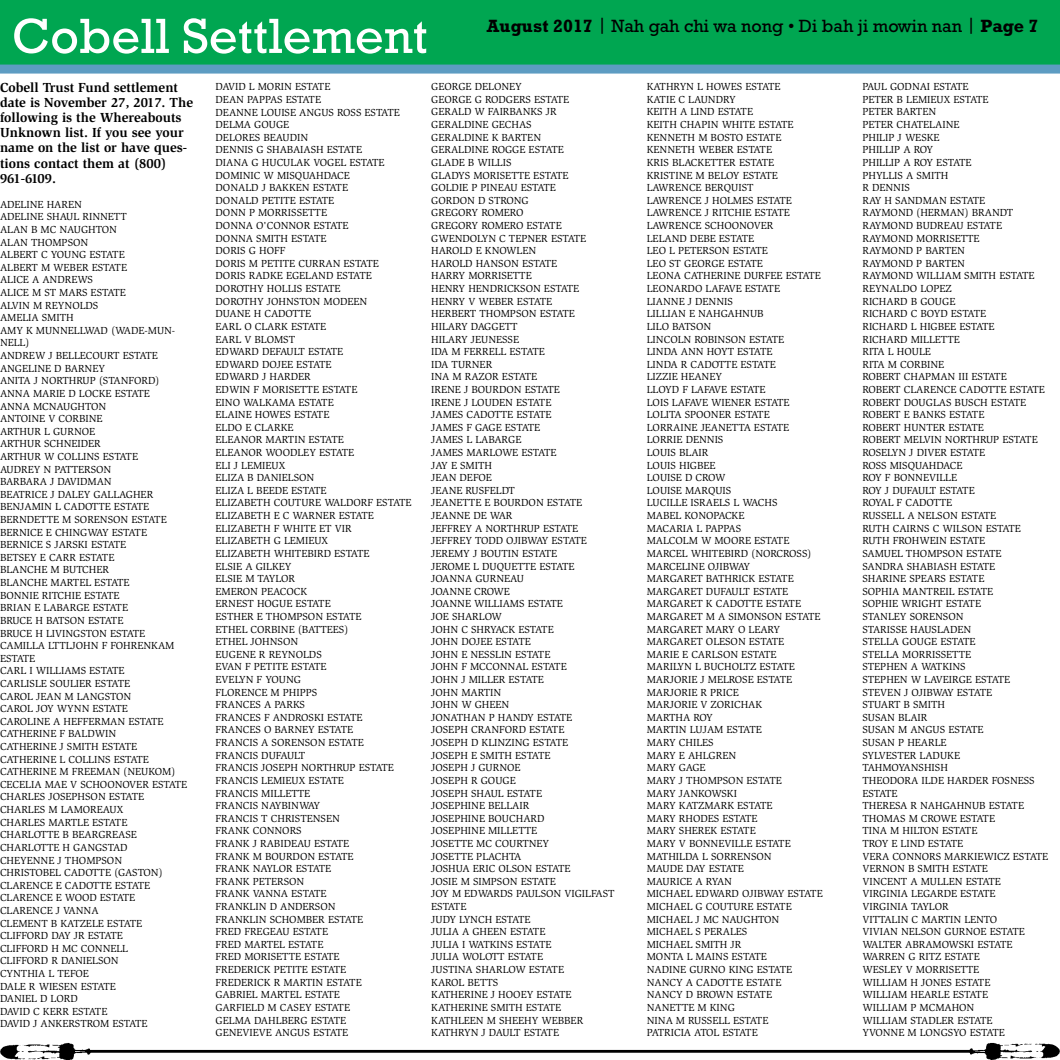
<style>
.page{position:relative;width:1060px;height:1060px;background:#fff}
.page>*{position:absolute;margin:0;border:0;box-sizing:border-box;transform-origin:0 0}
.t1{font:50.25px "Rockwell Std";color:#fff}
.t2{font:18px "Rockwell Std";color:#000}
.t3{font:700 13.5px/15px "Slimbach Std";color:#000}
.t4{font:10.5px/12.6px "Slimbach Std";color:#000}
.s1{font-weight:700}
</style>
<div class="page">
<div style="left:0;top:0;width:1059px;height:68px;background:#00a651"></div>
<div style="left:0;top:65px;width:1059px;height:9px;background:#5d9cc2"></div>
<img style="left:0;top:1042px;width:92px;height:17px">
<img style="left:967px;top:1042px;width:92px;height:17px">
<hr style="left:89px;top:1049px;width:881px;height:3px;background:#000">
<h1 class="t1" style="left:12px;top:7px;width:417px">Cobell Settlement</h1>
<h2 class="t2" style="left:486px;top:15px;width:553px"><span class="s1">August 2017</span> | Nah gah chi wa nong • Di bah ji mowin nan | <span class="s1">Page 7</span></h2>
<p class="t3" style="left:0;top:80px;width:194px">Cobell Trust Fund settlement date is November 27, 2017. The following is the Whereabouts<br>Unknown list. If you see your name on the list or have ques&shy;tions contact them at (800)<br>961-6109.</p>
<p class="t4" style="left:0;top:198px;width:189px">ADELINE HAREN<br>ADELINE SHAUL RINNETT<br>ALAN B MC NAUGHTON<br>ALAN THOMPSON<br>ALBERT C YOUNG ESTATE<br>ALBERT M WEBER ESTATE<br>ALICE A ANDREWS<br>ALICE M ST MARS ESTATE<br>ALVIN M REYNOLDS<br>AMELIA SMITH<br>AMY K MUNNELLWAD (WADE-MUN-<br>NELL)<br>ANDREW J BELLECOURT ESTATE<br>ANGELINE D BARNEY<br>ANITA J NORTHRUP (STANFORD)<br>ANNA MARIE D LOCKE ESTATE<br>ANNA MCNAUGHTON<br>ANTOINE V CORBINE<br>ARTHUR L GURNOE<br>ARTHUR SCHNEIDER<br>ARTHUR W COLLINS ESTATE<br>AUDREY N PATTERSON<br>BARBARA J DAVIDMAN<br>BEATRICE J DALEY GALLAGHER<br>BENJAMIN L CADOTTE ESTATE<br>BERNDETTE M SORENSON ESTATE<br>BERNICE E CHINGWAY ESTATE<br>BERNICE S JARSKI ESTATE<br>BETSEY E CARR ESTATE<br>BLANCHE M BUTCHER<br>BLANCHE MARTEL ESTATE<br>BONNIE RITCHIE ESTATE<br>BRIAN E LABARGE ESTATE<br>BRUCE H BATSON ESTATE<br>BRUCE H LIVINGSTON ESTATE<br>CAMILLA LTTLJOHN F FOHRENKAM<br>ESTATE<br>CARL I WILLIAMS ESTATE<br>CARLISLE SOULIER ESTATE<br>CAROL JEAN M LANGSTON<br>CAROL JOY WYNN ESTATE<br>CAROLINE A HEFFERMAN ESTATE<br>CATHERINE F BALDWIN<br>CATHERINE J SMITH ESTATE<br>CATHERINE L COLLINS ESTATE<br>CATHERINE M FREEMAN (NEUKOM)<br>CECELIA MAE V SCHOONOVER ESTATE<br>CHARLES JOSEPHSON ESTATE<br>CHARLES M LAMOREAUX<br>CHARLES MARTLE ESTATE<br>CHARLOTTE B BEARGREASE<br>CHARLOTTE H GANGSTAD<br>CHEYENNE J THOMPSON<br>CHRISTOBEL CADOTTE (GASTON)<br>CLARENCE E CADOTTE ESTATE<br>CLARENCE E WOOD ESTATE<br>CLARENCE J VANNA<br>CLEMENT B KATZELE ESTATE<br>CLIFFORD DAY JR ESTATE<br>CLIFFORD H MC CONNELL<br>CLIFFORD R DANIELSON<br>CYNTHIA L TEFOE<br>DALE R WIESEN ESTATE<br>DANIEL D LORD<br>DAVID C KERR ESTATE<br>DAVID J ANKERSTROM ESTATE</p>
<p class="t4" style="left:215px;top:80px;width:197px">DAVID L MORIN ESTATE<br>DEAN PAPPAS ESTATE<br>DEANNE LOUISE ANGUS ROSS ESTATE<br>DELMA GOUGE<br>DELORES BEAUDIN<br>DENNIS G SHABAIASH ESTATE<br>DIANA G HUCULAK VOGEL ESTATE<br>DOMINIC W MISQUAHDACE<br>DONALD J BAKKEN ESTATE<br>DONALD PETITE ESTATE<br>DONN P MORRISSETTE<br>DONNA O'CONNOR ESTATE<br>DONNA SMITH ESTATE<br>DORIS G HOFF<br>DORIS M PETITE CURRAN ESTATE<br>DORIS RADKE EGELAND ESTATE<br>DOROTHY HOLLIS ESTATE<br>DOROTHY JOHNSTON MODEEN<br>DUANE H CADOTTE<br>EARL O CLARK ESTATE<br>EARL V BLOMST<br>EDWARD DEFAULT ESTATE<br>EDWARD DOJEE ESTATE<br>EDWARD J HARDER<br>EDWIN F MORISETTE ESTATE<br>EINO WALKAMA ESTATE<br>ELAINE HOWES ESTATE<br>ELDO E CLARKE<br>ELEANOR MARTIN ESTATE<br>ELEANOR WOODLEY ESTATE<br>ELI J LEMIEUX<br>ELIZA B DANIELSON<br>ELIZA L BEEDE ESTATE<br>ELIZABETH COUTURE WALDORF ESTATE<br>ELIZABETH E C WARNER ESTATE<br>ELIZABETH F WHITE ET VIR<br>ELIZABETH G LEMIEUX<br>ELIZABETH WHITEBIRD ESTATE<br>ELSIE A GILKEY<br>ELSIE M TAYLOR<br>EMERON PEACOCK<br>ERNEST HOGUE ESTATE<br>ESTHER E THOMPSON ESTATE<br>ETHEL CORBINE (BATTEES)<br>ETHEL JOHNSON<br>EUGENE R REYNOLDS<br>EVAN F PETITE ESTATE<br>EVELYN F YOUNG<br>FLORENCE M PHIPPS<br>FRANCES A PARKS<br>FRANCES F ANDROSKI ESTATE<br>FRANCES O BARNEY ESTATE<br>FRANCIS A SORENSON ESTATE<br>FRANCIS DUFAULT<br>FRANCIS JOSEPH NORTHRUP ESTATE<br>FRANCIS LEMIEUX ESTATE<br>FRANCIS MILLETTE<br>FRANCIS NAYBINWAY<br>FRANCIS T CHRISTENSEN<br>FRANK CONNORS<br>FRANK J RABIDEAU ESTATE<br>FRANK M BOURDON ESTATE<br>FRANK NAYLOR ESTATE<br>FRANK PETERSON<br>FRANK VANNA ESTATE<br>FRANKLIN D ANDERSON<br>FRANKLIN SCHOMBER ESTATE<br>FRED FREGEAU ESTATE<br>FRED MARTEL ESTATE<br>FRED MORISETTE ESTATE<br>FREDERICK PETITE ESTATE<br>FREDERICK R MARTIN ESTATE<br>GABRIEL MARTEL ESTATE<br>GARFIELD M CASEY ESTATE<br>GELMA DAHLBERG ESTATE<br>GENEVIEVE ANGUS ESTATE</p>
<p class="t4" style="left:431px;top:80px;width:185px">GEORGE DELONEY<br>GEORGE G RODGERS ESTATE<br>GERALD W FAIRBANKS JR<br>GERALDINE GECHAS<br>GERALDINE K BARTEN<br>GERALDINE ROGGE ESTATE<br>GLADE B WILLIS<br>GLADYS MORISETTE ESTATE<br>GOLDIE P PINEAU ESTATE<br>GORDON D STRONG<br>GREGORY ROMERO<br>GREGORY ROMERO ESTATE<br>GWENDOLYN C TEPNER ESTATE<br>HAROLD E KNOWLEN<br>HAROLD HANSON ESTATE<br>HARRY MORRISETTE<br>HENRY HENDRICKSON ESTATE<br>HENRY V WEBER ESTATE<br>HERBERT THOMPSON ESTATE<br>HILARY DAGGETT<br>HILARY JEUNESSE<br>IDA M FERRELL ESTATE<br>IDA TURNER<br>INA M RAZOR ESTATE<br>IRENE J BOURDON ESTATE<br>IRENE J LOUDEN ESTATE<br>JAMES CADOTTE ESTATE<br>JAMES F GAGE ESTATE<br>JAMES L LABARGE<br>JAMES MARLOWE ESTATE<br>JAY E SMITH<br>JEAN DEFOE<br>JEANE RUSFELDT<br>JEANETTE E BOURDON ESTATE<br>JEANNE DE WAR<br>JEFFREY A NORTHRUP ESTATE<br>JEFFREY TODD OJIBWAY ESTATE<br>JEREMY J BOUTIN ESTATE<br>JEROME L DUQUETTE ESTATE<br>JOANNA GURNEAU<br>JOANNE CROWE<br>JOANNE WILLIAMS ESTATE<br>JOE SHARLOW<br>JOHN C SHRYACK ESTATE<br>JOHN DOJEE ESTATE<br>JOHN E NESSLIN ESTATE<br>JOHN F MCCONNAL ESTATE<br>JOHN J MILLER ESTATE<br>JOHN MARTIN<br>JOHN W GHEEN<br>JONATHAN P HANDY ESTATE<br>JOSEPH CRANFORD ESTATE<br>JOSEPH D KLINZING ESTATE<br>JOSEPH E SMITH ESTATE<br>JOSEPH J GURNOE<br>JOSEPH R GOUGE<br>JOSEPH SHAUL ESTATE<br>JOSEPHINE BELLAIR<br>JOSEPHINE BOUCHARD<br>JOSEPHINE MILLETTE<br>JOSETTE MC COURTNEY<br>JOSETTE PLACHTA<br>JOSHUA ERIC OLSON ESTATE<br>JOSIE M SIMPSON ESTATE<br>JOY M EDWARDS PAULSON VIGILFAST<br>ESTATE<br>JUDY LYNCH ESTATE<br>JULIA A GHEEN ESTATE<br>JULIA I WATKINS ESTATE<br>JULIA WOLOTT ESTATE<br>JUSTINA SHARLOW ESTATE<br>KAROL BETTS<br>KATHERINE J HOOEY ESTATE<br>KATHERINE SMITH ESTATE<br>KATHLEEN M SHEEHY WEBBER<br>KATHRYN J DAULT ESTATE</p>
<p class="t4" style="left:646px;top:80px;width:177px">KATHRYN L HOWES ESTATE<br>KATIE C LAUNDRY<br>KEITH A LIND ESTATE<br>KEITH CHAPIN WHITE ESTATE<br>KENNETH M BOSTO ESTATE<br>KENNETH WEBER ESTATE<br>KRIS BLACKETTER ESTATE<br>KRISTINE M BELOY ESTATE<br>LAWRENCE BERQUIST<br>LAWRENCE J HOLMES ESTATE<br>LAWRENCE J RITCHIE ESTATE<br>LAWRENCE SCHOONOVER<br>LELAND DEBE ESTATE<br>LEO L PETERSON ESTATE<br>LEO ST GEORGE ESTATE<br>LEONA CATHERINE DURFEE ESTATE<br>LEONARDO LAFAVE ESTATE<br>LIANNE J DENNIS<br>LILLIAN E NAHGAHNUB<br>LILO BATSON<br>LINCOLN ROBINSON ESTATE<br>LINDA ANN HOYT ESTATE<br>LINDA R CADOTTE ESTATE<br>LIZZIE HEANEY<br>LLOYD F LAFAVE ESTATE<br>LOIS LAFAVE WIENER ESTATE<br>LOLITA SPOONER ESTATE<br>LORRAINE JEANETTA ESTATE<br>LORRIE DENNIS<br>LOUIS BLAIR<br>LOUIS HIGBEE<br>LOUISE D CROW<br>LOUISE MARQUIS<br>LUCILLE ISRAELS L WACHS<br>MABEL KONOPACKE<br>MACARIA L PAPPAS<br>MALCOLM W MOORE ESTATE<br>MARCEL WHITEBIRD (NORCROSS)<br>MARCELINE OJIBWAY<br>MARGARET BATHRICK ESTATE<br>MARGARET DUFAULT ESTATE<br>MARGARET K CADOTTE ESTATE<br>MARGARET M A SIMONSON ESTATE<br>MARGARET MARY O LEARY<br>MARGARET OLESON ESTATE<br>MARIE E CARLSON ESTATE<br>MARILYN L BUCHOLTZ ESTATE<br>MARJORIE J MELROSE ESTATE<br>MARJORIE R PRICE<br>MARJORIE V ZORICHAK<br>MARTHA ROY<br>MARTIN LUJAM ESTATE<br>MARY CHILES<br>MARY E AHLGREN<br>MARY GAGE<br>MARY J THOMPSON ESTATE<br>MARY JANKOWSKI<br>MARY KATZMARK ESTATE<br>MARY RHODES ESTATE<br>MARY SHEREK ESTATE<br>MARY V BONNEVILLE ESTATE<br>MATHILDA L SORRENSON<br>MAUDE DAY ESTATE<br>MAURICE A RYAN<br>MICHAEL EDWARD OJIBWAY ESTATE<br>MICHAEL G COUTURE ESTATE<br>MICHAEL J MC NAUGHTON<br>MICHAEL S PERALES<br>MICHAEL SMITH JR<br>MONTA L MAINS ESTATE<br>NADINE GURNO KING ESTATE<br>NANCY A CADOTTE ESTATE<br>NANCY D BROWN ESTATE<br>NANETTE M KING<br>NINA M RUSSELL ESTATE<br>PATRICIA ATOL ESTATE</p>
<p class="t4" style="left:862px;top:80px;width:187px">PAUL GODNAI ESTATE<br>PETER B LEMIEUX ESTATE<br>PETER BARTEN<br>PETER CHATELAINE<br>PHILIP J WESKE<br>PHILLIP A ROY<br>PHILLIP A ROY ESTATE<br>PHYLLIS A SMITH<br>R DENNIS<br>RAY H SANDMAN ESTATE<br>RAYMOND (HERMAN) BRANDT<br>RAYMOND BUDREAU ESTATE<br>RAYMOND MORRISETTE<br>RAYMOND P BARTEN<br>RAYMOND P BARTEN<br>RAYMOND WILLIAM SMITH ESTATE<br>REYNALDO LOPEZ<br>RICHARD B GOUGE<br>RICHARD C BOYD ESTATE<br>RICHARD L HIGBEE ESTATE<br>RICHARD MILLETTE<br>RITA L HOULE<br>RITA M CORBINE<br>ROBERT CHAPMAN III ESTATE<br>ROBERT CLARENCE CADOTTE ESTATE<br>ROBERT DOUGLAS BUSCH ESTATE<br>ROBERT E BANKS ESTATE<br>ROBERT HUNTER ESTATE<br>ROBERT MELVIN NORTHRUP ESTATE<br>ROSELYN J DIVER ESTATE<br>ROSS MISQUAHDACE<br>ROY F BONNEVILLE<br>ROY J DUFAULT ESTATE<br>ROYAL F CADOTTE<br>RUSSELL A NELSON ESTATE<br>RUTH CAIRNS C WILSON ESTATE<br>RUTH FROHWEIN ESTATE<br>SAMUEL THOMPSON ESTATE<br>SANDRA SHABIASH ESTATE<br>SHARINE SPEARS ESTATE<br>SOPHIA MANTREIL ESTATE<br>SOPHIE WRIGHT ESTATE<br>STANLEY SORENSON<br>STARISSE HAUSLADEN<br>STELLA GOUGE ESTATE<br>STELLA MORRISSETTE<br>STEPHEN A WATKINS<br>STEPHEN W LAVEIRGE ESTATE<br>STEVEN J OJIBWAY ESTATE<br>STUART B SMITH<br>SUSAN BLAIR<br>SUSAN M ANGUS ESTATE<br>SUSAN P HEARLE<br>SYLVESTER LADUKE<br>TAHMOYANSHISH<br>THEODORA ILDE HARDER FOSNESS<br>ESTATE<br>THERESA R NAHGAHNUB ESTATE<br>THOMAS M CROWE ESTATE<br>TINA M HILTON ESTATE<br>TROY E LIND ESTATE<br>VERA CONNORS MARKIEWICZ ESTATE<br>VERNON B SMITH ESTATE<br>VINCENT A MULLEN ESTATE<br>VIRGINIA LEGARDE ESTATE<br>VIRGINIA TAYLOR<br>VITTALIN C MARTIN LENTO<br>VIVIAN NELSON GURNOE ESTATE<br>WALTER ABRAMOWSKI ESTATE<br>WARREN G RITZ ESTATE<br>WESLEY V MORRISETTE<br>WILLIAM H JONES ESTATE<br>WILLIAM HEARLE ESTATE<br>WILLIAM P MCMAHON<br>WILLIAM STADLER ESTATE<br>YVONNE M LONGSYO ESTATE</p>
</div>
